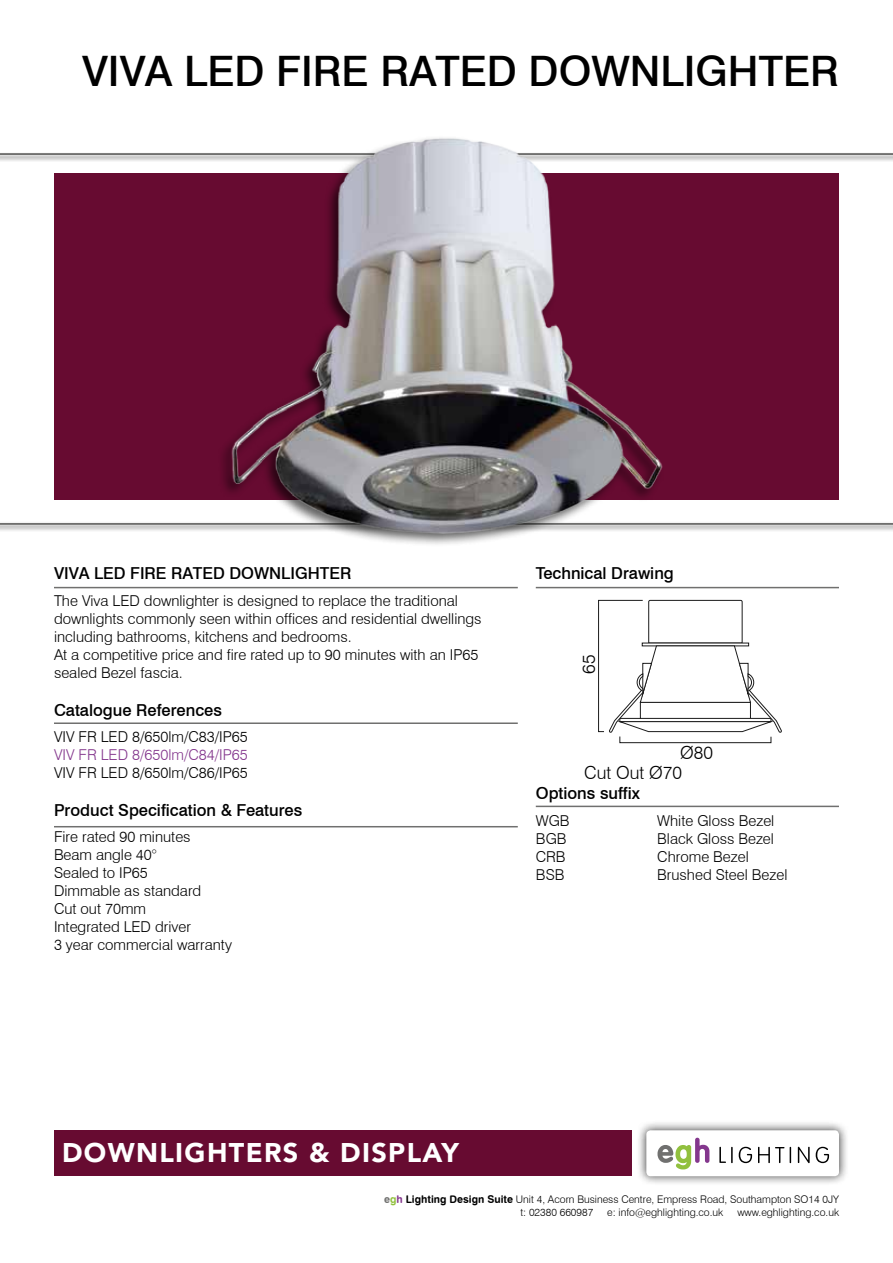
<style>
.page{position:relative;width:893px;height:1263px;background:#fff}
.page>*{position:absolute;margin:0;border:0;box-sizing:border-box;transform-origin:0 0}
.t1{font:500 42px "Swiss 721 BT";color:#000}
.t2{font:900 27px "Avenir LT";letter-spacing:.05em;color:#fff}
.t3{font:300 18px "Swiss 721 BT";color:#000}
.t4{font:500 16.5px "Swiss 721 BT";color:#000}
.t5{font:300 15px/18px "Swiss 721 BT";color:#000}
.t6{font:300 15px "Swiss 721 BT";color:#84378d}
.t7{font:300 10.5px/12.6px "Swiss 721 BT";color:#000}
.s1{font-family:"Swiss 721 BT Bold Rounded";font-weight:400;color:#70706f}
.s2{font-family:"Swiss 721 BT Bold Rounded";font-weight:400;color:#91c03e}
.s3{font-family:"Swiss 721 BT Bold Rounded";font-weight:400;color:#84378d}
.s4{font-family:"Swiss 721 BT Bold Rounded";font-weight:400}
</style>
<div class="page">
<div style="left:636px;top:1120px;width:213px;height:66px;background:#000;opacity:.75"></div>
<div style="left:646px;top:1130px;width:193px;height:46px;background:#fff;border-radius:4px"></div>
<svg style="left:657px;top:1138px;width:52px;height:31px"></svg>
<svg style="left:719px;top:1147px;width:14px;height:16px"></svg>
<svg style="left:739px;top:1147px;width:13px;height:16px"></svg>
<svg style="left:758px;top:1147px;width:26px;height:16px"></svg>
<svg style="left:790px;top:1147px;width:1px;height:16px"></svg>
<svg style="left:798px;top:1147px;width:12px;height:16px"></svg>
<svg style="left:816px;top:1147px;width:13px;height:16px"></svg>
<div style="left:0;top:152px;width:893px;height:10px;background:#000;opacity:.75"></div>
<div style="left:0;top:521px;width:893px;height:11px;background:#000;opacity:.75"></div>
<hr style="left:0;top:153px;width:893px;height:2px;background:#70706f">
<hr style="left:0;top:523px;width:893px;height:2px;background:#828281">
<hr style="left:0;top:523px;width:893px;height:1px;background:#70706f">
<hr style="left:54px;top:587px;width:464px;height:1px;background:#70706f">
<hr style="left:54px;top:826px;width:464px;height:1px;background:#70706f">
<hr style="left:54px;top:722px;width:464px;height:2px;background:#70706f">
<hr style="left:536px;top:587px;width:303px;height:1px;background:#70706f">
<hr style="left:536px;top:806px;width:303px;height:1px;background:#70706f">
<div style="left:54px;top:1130px;width:577px;height:46px;background:#670b31"></div>
<div style="left:54px;top:173px;width:785px;height:326px;background:#670b31"></div>
<div style="left:218px;top:135px;width:446px;height:412px;background:#000;opacity:.62"></div>
<img style="left:223px;top:135px;width:447px;height:402px">
<div style="left:620px;top:736px;width:151px;height:7px;border:1px solid #1b1b1b"></div>
<svg style="left:598px;top:600px;width:184px;height:133px"></svg>
<h1 class="t1" style="left:82px;top:45px;width:758px">VIVA LED FIRE RATED DOWNLIGHTER</h1>
<p class="t4" style="left:54px;top:563px;width:299px">VIVA LED FIRE RATED DOWNLIGHTER</p>
<p class="t4" style="left:536px;top:563px;width:140px">Technical Drawing</p>
<p class="t5" style="left:54px;top:591px;width:429px">The Viva LED downlighter is designed to replace the traditional downlights commonly seen within offices and residential dwellings including bathrooms, kitchens and bedrooms.<br>At a competitive price and fire rated up to 90 minutes with an IP65 sealed Bezel fascia.</p>
<p class="t4" style="left:54px;top:700px;width:169px">Catalogue References</p>
<p class="t5" style="left:54px;top:727px;width:195px">VIV FR LED 8/650lm/C83/IP65</p>
<p class="t6" style="left:54px;top:745px;width:195px">VIV FR LED 8/650lm/C84/IP65</p>
<p class="t5" style="left:54px;top:763px;width:195px">VIV FR LED 8/650lm/C86/IP65</p>
<p class="t4" style="left:54px;top:800px;width:250px">Product Specification &amp; Features</p>
<p class="t5" style="left:54px;top:828px;width:179px">Fire rated 90 minutes<br>Beam angle 40°<br>Sealed to IP65<br>Dimmable as standard<br>Cut out 70mm<br>Integrated LED driver<br>3 year commercial warranty</p>
<p class="t3" style="left:578px;top:674px;width:21px;rotate:-90deg">65</p>
<p class="t3" style="left:680px;top:742px;width:34px">Ø80</p>
<p class="t3" style="left:584px;top:761px;width:99px">Cut Out Ø70</p>
<p class="t4" style="left:536px;top:783px;width:106px">Options suffix</p>
<p class="t5" style="left:536px;top:811px;width:35px">WGB</p>
<p class="t5" style="left:657px;top:811px;width:119px">White Gloss Bezel</p>
<p class="t5" style="left:536px;top:829px;width:32px">BGB</p>
<p class="t5" style="left:657px;top:829px;width:118px">Black Gloss Bezel</p>
<p class="t5" style="left:536px;top:847px;width:31px">CRB</p>
<p class="t5" style="left:657px;top:847px;width:93px">Chrome Bezel</p>
<p class="t5" style="left:536px;top:865px;width:30px">BSB</p>
<p class="t5" style="left:657px;top:865px;width:132px">Brushed Steel Bezel</p>
<h2 class="t2" style="left:62px;top:1136px;width:398px">DOWNLIGHTERS &amp; DISPLAY</h2>
<p class="t7" style="left:520px;top:1193px;width:320px;text-indent:-136px"><span class="s1">e</span><span class="s2">g</span><span class="s3">h</span> <span class="s4">Lighting Design Suite</span> Unit 4, Acorn Business Centre, Empress Road, Southampton SO14 0JY t: 02380 660987</p>
<p class="t7" style="left:607px;top:1205px;width:118px">e: info@eghlighting.co.uk</p>
<p class="t7" style="left:737px;top:1205px;width:103px">www.eghlighting.co.uk</p>
</div>
